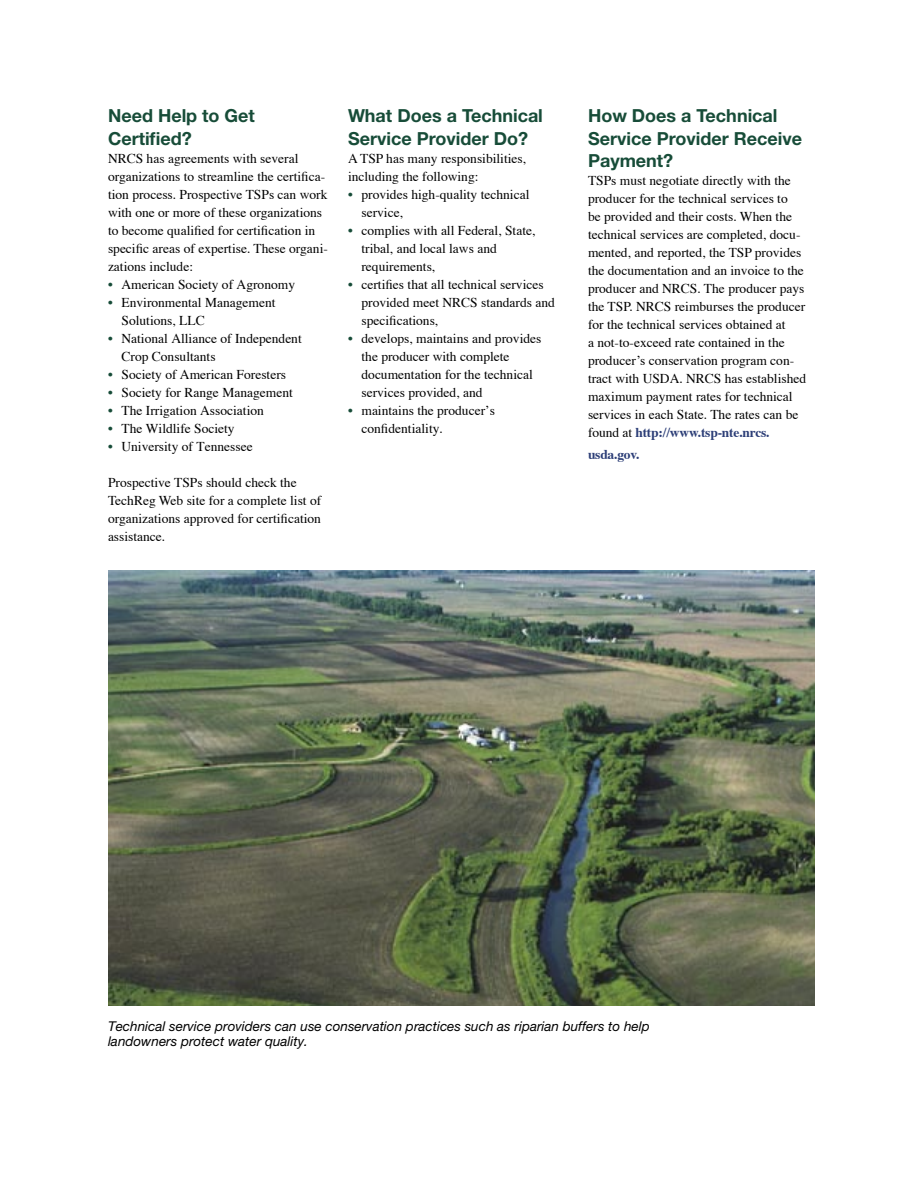
<style>
.page{position:relative;width:918px;height:1188px;background:#fff}
.page>*{position:absolute;margin:0;border:0;box-sizing:border-box;transform-origin:0 0}
.head_1{font:700 18px/22.5px "Helvetica Neue";color:#174c38}
.body{font:13.5px/18px "Times";color:#000}
.bulleted_text{font:13.5px/18px "Times";color:#000}
.t1{font:italic 13.5px/15px "Helvetica Neue";color:#000}
.body-2{font:700 13.5px "Times";letter-spacing:-.015em;color:#2c3e77}
.s1{color:#174c38}
.s2{font-weight:700;color:#2c3e77}
</style>
<div class="page">
<img style="left:108px;top:571px;width:707px;height:434px">
<p class="head_1" style="left:108px;top:104px;width:148px">Need Help to Get<br>Certified?</p>
<p class="body" style="left:108px;top:150px;width:221px">NRCS has agreements with several organizations to streamline the certifica&shy;tion process. Prospective TSPs can work with one or more of these organizations to become qualified for certification in specific areas of expertise. These organi&shy;zations include:</p>
<p class="bulleted_text" style="left:108px;top:276px;width:189px"><span class="s1">•</span> American Society of Agronomy</p>
<p class="bulleted_text" style="left:122px;top:294px;width:156px;text-indent:-14px"><span class="s1">•</span> Environmental Management<br>Solutions, LLC</p>
<p class="bulleted_text" style="left:122px;top:330px;width:182px;text-indent:-14px"><span class="s1">•</span> National Alliance of Independent<br>Crop Consultants</p>
<p class="bulleted_text" style="left:108px;top:366px;width:180px"><span class="s1">•</span> Society of American Foresters</p>
<p class="bulleted_text" style="left:108px;top:384px;width:186px"><span class="s1">•</span> Society for Range Management</p>
<p class="bulleted_text" style="left:108px;top:402px;width:157px"><span class="s1">•</span> The Irrigation Association</p>
<p class="bulleted_text" style="left:108px;top:420px;width:128px"><span class="s1">•</span> The Wildlife Society</p>
<p class="bulleted_text" style="left:108px;top:438px;width:146px"><span class="s1">•</span> University of Tennessee</p>
<p class="body" style="left:108px;top:474px;width:215px">Prospective TSPs should check the<br>TechReg Web site for a complete list of organizations approved for certification assistance.</p>
<p class="head_1" style="left:348px;top:104px;width:196px">What Does a Technical<br>Service Provider Do?</p>
<p class="body" style="left:348px;top:150px;width:180px">A TSP has many responsibilities, including the following:</p>
<p class="bulleted_text" style="left:362px;top:186px;width:169px;text-indent:-14px"><span class="s1">•</span> provides high-quality technical service,</p>
<p class="bulleted_text" style="left:362px;top:222px;width:175px;text-indent:-14px"><span class="s1">•</span> complies with all Federal, State, tribal, and local laws and requirements,</p>
<p class="bulleted_text" style="left:362px;top:276px;width:195px;text-indent:-14px"><span class="s1">•</span> certifies that all technical services provided meet NRCS standards and specifications,</p>
<p class="bulleted_text" style="left:362px;top:330px;width:181px;text-indent:-14px"><span class="s1">•</span> develops, maintains and provides the producer with complete documentation for the technical services provided, and</p>
<p class="bulleted_text" style="left:362px;top:402px;width:135px;text-indent:-14px"><span class="s1">•</span> maintains the producerʼs confidentiality.</p>
<p class="head_1" style="left:588px;top:104px;width:216px">How Does a Technical<br>Service Provider Receive<br>Payment?</p>
<p class="body" style="left:588px;top:172px;width:220px">TSPs must negotiate directly with the producer for the technical services to<br>be provided and their costs. When the technical services are completed, docu&shy;mented, and reported, the TSP provides the documentation and an invoice to the producer and NRCS. The producer pays the TSP. NRCS reimburses the producer for the technical services obtained at<br>a not-to-exceed rate contained in the producerʼs conservation program con&shy;tract with USDA. NRCS has established maximum payment rates for technical services in each State. The rates can be found at <span class="s2">http://www.tsp-nte.nrcs.</span></p>
<p class="body-2" style="left:588px;top:445px;width:53px">usda.gov.</p>
<p class="t1" style="left:108px;top:1018px;width:543px">Technical service providers can use conservation practices such as riparian buffers to help landowners protect water quality.</p>
</div>
